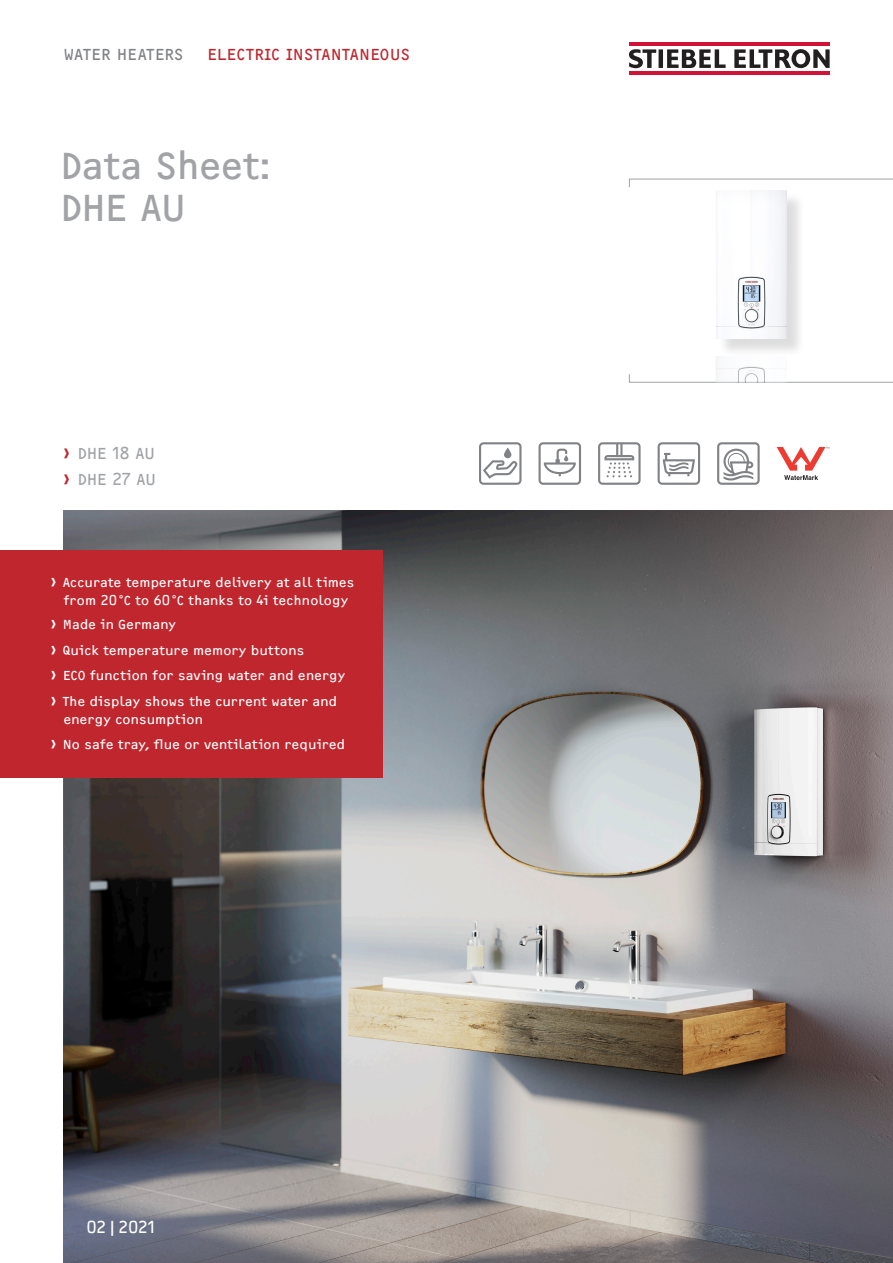
<style>
.page{position:relative;width:893px;height:1263px;background:#fff}
.page>*{position:absolute;margin:0;border:0;box-sizing:border-box;transform-origin:0 0}
._01_B_Headline_Grey{font:39px "F2 FOCR Bczyk Com";color:#a1a3a6}
._20_B_Titel_Orientat{font:16.5px "F2 FOCR Bczyk Com";letter-spacing:.015em;color:#c0262d}
.t1{font:16.5px "F2 FOCR Bczyk Com";letter-spacing:-.015em;color:#a1a3a6}
._20_B_Titel_Orientat-2{font:16.5px "F2 FOCR Bczyk Com";letter-spacing:.01em;color:#808285}
._20_B_Titel_Date{font:16.5px "F2 FOCR Bczyk Com";letter-spacing:-.035em;color:#fff}
.t2{font:13.5px/18px "F2 FOCR Bczyk Com";letter-spacing:.015em;color:#fff;text-align:center}
.s1{font-size:21.75px;color:#c0262d}
.s2{font-size:18.75px}
</style>
<div class="page">
<img style="left:64px;top:510px;width:829px;height:753px">
<hr style="left:629px;top:43px;width:201px;height:3px;background:#d11337">
<hr style="left:629px;top:71px;width:201px;height:4px;background:#d11337">
<svg style="left:667px;top:49px;width:59px;height:19px"></svg>
<div style="left:658px;top:49px;width:5px;height:19px;background:#231f20"></div>
<svg style="left:734px;top:49px;width:96px;height:19px"></svg>
<svg style="left:629px;top:49px;width:27px;height:19px"></svg>
<div style="left:0;top:550px;width:383px;height:228px;background:#c0262d"></div>
<svg style="left:628px;top:374px;width:265px;height:9px"></svg>
<svg style="left:628px;top:178px;width:265px;height:9px"></svg>
<svg style="left:538px;top:442px;width:43px;height:43px"></svg>
<svg style="left:479px;top:442px;width:42px;height:43px"></svg>
<svg style="left:598px;top:442px;width:43px;height:43px"></svg>
<svg style="left:658px;top:442px;width:42px;height:43px"></svg>
<svg style="left:717px;top:442px;width:43px;height:43px"></svg>
<svg style="left:777px;top:447px;width:52px;height:33px"></svg>
<div style="left:718px;top:192px;width:87px;height:165px;background:#231f20;opacity:.15"></div>
<img style="left:716px;top:190px;width:71px;height:149px">
<img style="left:716px;top:356px;width:71px;height:27px">
<p class="_20_B_Titel_Orientat-2" style="left:64px;top:45px;width:121px">WATER HEATERS</p>
<p class="_20_B_Titel_Orientat" style="left:207px;top:45px;width:204px">ELECTRIC INSTANTANEOUS</p>
<p class="_01_B_Headline_Grey" style="left:60px;top:143px;width:213px">Data Sheet:</p>
<p class="_01_B_Headline_Grey" style="left:60px;top:186px;width:128px">DHE AU</p>
<p class="t1" style="left:64px;top:444px;width:93px"><span class="s1">›</span> DHE 18 AU</p>
<p class="t1" style="left:64px;top:470px;width:94px"><span class="s1">›</span> DHE 27 AU</p>
<p class="t2" style="left:51px;top:573px;width:305px"><span class="s2">›</span> Accurate temperature delivery at all times from 20°C to 60°C thanks to 4i technology</p>
<p class="t2" style="left:51px;top:616px;width:126px"><span class="s2">›</span> Made in Germany</p>
<p class="t2" style="left:51px;top:641px;width:255px"><span class="s2">›</span> Quick temperature memory buttons</p>
<p class="t2" style="left:51px;top:667px;width:296px"><span class="s2">›</span> ECO function for saving water and energy</p>
<p class="t2" style="left:64px;top:692px;width:275px;text-align:left;text-indent:-13px"><span class="s2">›</span> The display shows the current water and energy consumption</p>
<p class="t2" style="left:51px;top:735px;width:296px"><span class="s2">›</span> No safe tray, flue or ventilation required</p>
<p class="_20_B_Titel_Date" style="left:86px;top:1218px;width:70px">02|2021</p>
</div>
